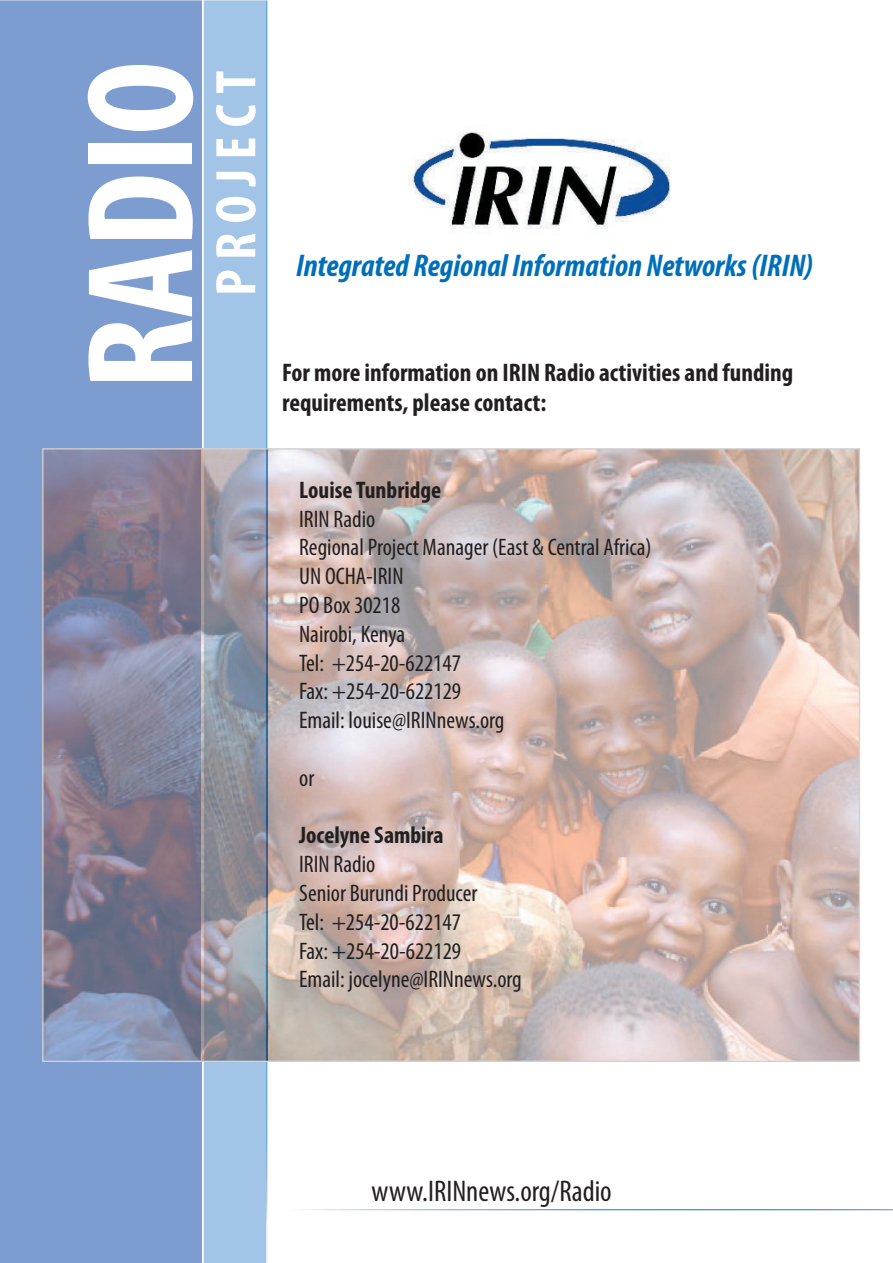
<style>
.page{position:relative;width:893px;height:1263px;background:#fff}
.page>*{position:absolute;margin:0;border:0;box-sizing:border-box;transform-origin:0 0}
.t1{font:700 condensed 153px "Myriad Pro";color:#fff}
.t2{font:700 condensed 57.75px "Myriad Pro";letter-spacing:.16em;color:#fff}
.t3{font:italic 700 condensed 31.5px "Myriad Pro";color:#006fba}
.t4{font:condensed 30px "Myriad Pro";color:#231f20}
.t5{font:700 condensed 25.5px/30.6px "Myriad Pro";color:#231f20}
.t6{font:condensed 24px/28.8px "Myriad Pro";color:#231f20}
.t7{font:700 condensed 24px "Myriad Pro";color:#231f20}
</style>
<div class="page">
<div style="left:0;top:0;width:202px;height:1263px;background:#7d9cd0"></div>
<div style="left:203px;top:0;width:63px;height:1263px;background:#a2c4e7"></div>
<img style="left:44px;top:450px;width:814px;height:610px">
<img style="left:202px;top:450px;width:1px;height:610px">
<img style="left:266px;top:450px;width:1px;height:610px">
<img style="left:408px;top:132px;width:263px;height:97px">
<h1 class="t1" style="left:57px;top:390px;width:330px;rotate:-90deg">RADIO</h1>
<h2 class="t2" style="left:204px;top:296px;width:227px;rotate:-90deg">PROJECT</h2>
<h3 class="t3" style="left:296px;top:248px;width:519px">Integrated Regional Information Networks (IRIN)</h3>
<p class="t5" style="left:282px;top:357px;width:512px">For more information on IRIN Radio activities and funding requirements, please contact:</p>
<p class="t7" style="left:299px;top:476px;width:144px">Louise Tunbridge</p>
<p class="t6" style="left:299px;top:505px;width:354px">IRIN Radio<br>Regional Project Manager (East &amp; Central Africa)<br>UN OCHA-IRIN<br>PO Box 30218<br>Nairobi, Kenya<br>Tel: +254-20-622147<br>Fax: +254-20-622129<br>Email: louise@IRINnews.org</p>
<p class="t6" style="left:299px;top:764px;width:17px">or</p>
<p class="t7" style="left:299px;top:822px;width:146px">Jocelyne Sambira</p>
<p class="t6" style="left:299px;top:850px;width:224px">IRIN Radio<br>Senior Burundi Producer<br>Tel: +254-20-622147<br>Fax: +254-20-622129<br>Email: jocelyne@IRINnews.org</p>
<p class="t4" style="left:371px;top:1175px;width:242px">www.IRINnews.org/Radio</p>
</div>
